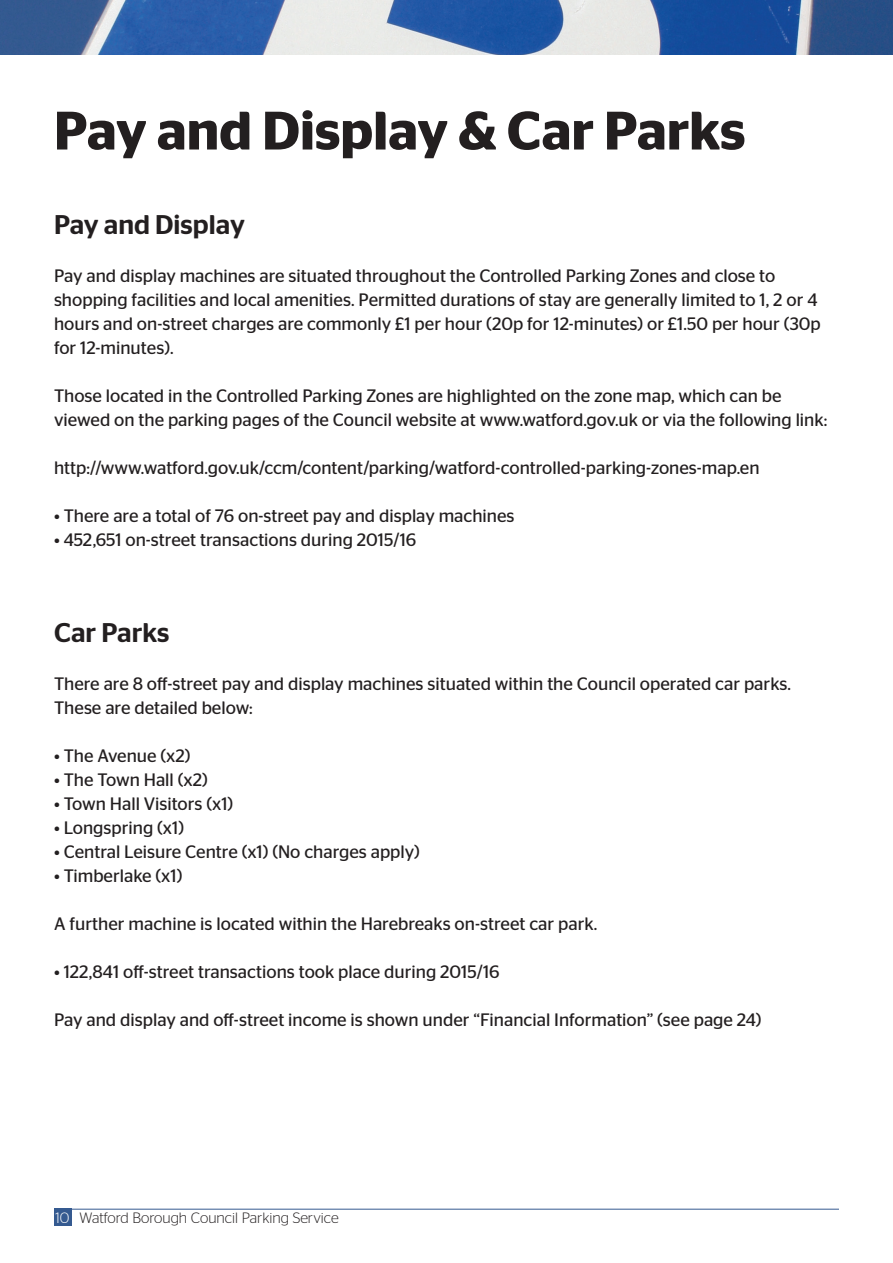
<style>
.page{position:relative;width:893px;height:1263px;background:#fff}
.page>*{position:absolute;margin:0;border:0;box-sizing:border-box;transform-origin:0 0}
.Heading{font:600 54px "Stag Sans";color:#231f20}
.Subhead{font:500 27px "Stag Sans";color:#231f20}
.Body{font:18px/24px "Stag Sans";color:#231f20}
.t1{font:300 15px "Stag Sans";color:#231f20}
.s1{color:#fff}
</style>
<div class="page">
<img style="left:0;top:0;width:893px;height:54px">
<div style="left:54px;top:1209px;width:17px;height:17px;background:#355a90"></div>
<hr style="left:71px;top:1209px;width:768px;height:1px;background:#355a90">
<p class="Heading" style="left:54px;top:99px;width:693px">Pay and Display &amp; Car Parks</p>
<p class="Subhead" style="left:54px;top:209px;width:192px">Pay and Display</p>
<p class="Body" style="left:54px;top:264px;width:768px">Pay and display machines are situated throughout the Controlled Parking Zones and close to shopping facilities and local amenities. Permitted durations of stay are generally limited to 1, 2 or 4 hours and on-street charges are commonly £1 per hour (20p for 12-minutes) or £1.50 per hour (30p for 12-minutes).</p>
<p class="Body" style="left:54px;top:384px;width:775px">Those located in the Controlled Parking Zones are highlighted on the zone map, which can be viewed on the parking pages of the Council website at www.watford.gov.uk or via the following link:</p>
<p class="Body" style="left:54px;top:456px;width:707px">http://www.watford.gov.uk/ccm/content/parking/watford-controlled-parking-zones-map.en</p>
<p class="Body" style="left:54px;top:504px;width:462px">• There are a total of 76 on-street pay and display machines</p>
<p class="Body" style="left:54px;top:528px;width:364px">• 452,651 on-street transactions during 2015/16</p>
<p class="Subhead" style="left:54px;top:617px;width:117px">Car Parks</p>
<p class="Body" style="left:54px;top:672px;width:739px">There are 8 off-street pay and display machines situated within the Council operated car parks.<br>These are detailed below:</p>
<p class="Body" style="left:54px;top:744px;width:138px">• The Avenue (x2)</p>
<p class="Body" style="left:54px;top:768px;width:155px">• The Town Hall (x2)</p>
<p class="Body" style="left:54px;top:792px;width:181px">• Town Hall Visitors (x1)</p>
<p class="Body" style="left:54px;top:816px;width:132px">• Longspring (x1)</p>
<p class="Body" style="left:54px;top:840px;width:367px">• Central Leisure Centre (x1) (No charges apply)</p>
<p class="Body" style="left:54px;top:864px;width:130px">• Timberlake (x1)</p>
<p class="Body" style="left:54px;top:912px;width:545px">A further machine is located within the Harebreaks on-street car park.</p>
<p class="Body" style="left:54px;top:960px;width:447px">• 122,841 off-street transactions took place during 2015/16</p>
<p class="Body" style="left:54px;top:1008px;width:709px">Pay and display and off-street income is shown under “Financial Information” (see page 24)</p>
<p class="t1" style="left:55px;top:1210px;width:285px"><span class="s1">10</span> Watford Borough Council Parking Service</p>
</div>
